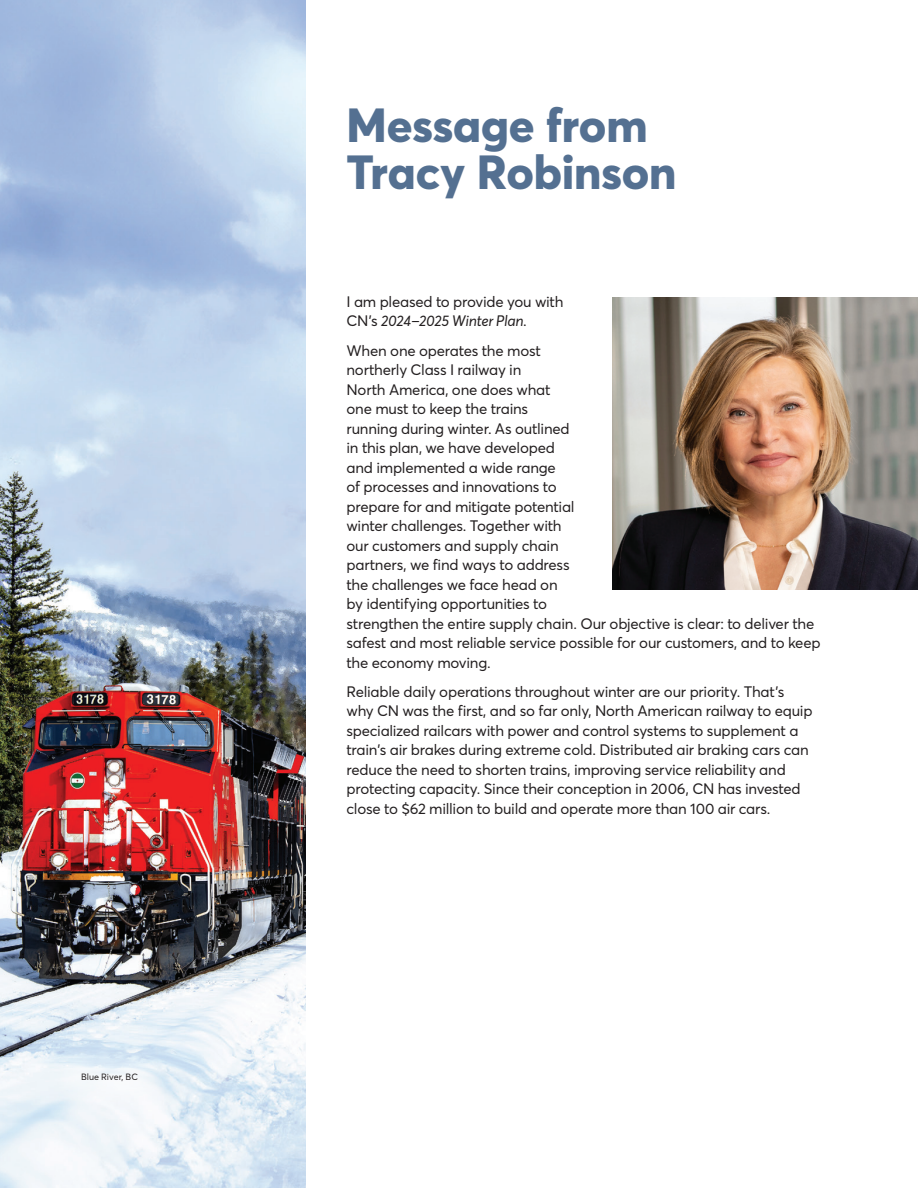
<style>
.page{position:relative;width:918px;height:1188px;background:#fff}
.page>*{position:absolute;margin:0;border:0;box-sizing:border-box;transform-origin:0 0}
.Header__H1{font:800 47.25px/47.2px "Averta";letter-spacing:-.005em;color:#547091}
.Body_copy{font:15px/19.5px "Averta";letter-spacing:-.015em;color:#231f20}
.Photo_caption_-_Left_align{font:9px "Averta";letter-spacing:-.005em;color:#231f20}
.s1{font-style:italic}
</style>
<div class="page">
<img style="left:612px;top:297px;width:306px;height:293px">
<img style="left:0;top:0;width:306px;height:1188px">
<svg style="left:55px;top:1046px;width:109px;height:63px;fill:#f0f5f9"></svg>
<p class="Photo_caption_-_Left_align" style="left:81px;top:1071px;width:58px">Blue River, BC</p>
<p class="Header__H1" style="left:346px;top:101px;width:332px">Message from<br>Tracy Robinson</p>
<p class="Body_copy" style="left:346px;top:292px;width:219px">I am pleased to provide you with<br>CN’s <span class="s1">2024–2025 Winter Plan</span>.</p>
<p class="Body_copy" style="left:346px;top:340px;width:476px">When one operates the most<br>northerly Class I railway in<br>North America, one does what<br>one must to keep the trains<br>running during winter. As outlined<br>in this plan, we have developed<br>and implemented a wide range<br>of processes and innovations to<br>prepare for and mitigate potential<br>winter challenges. Together with<br>our customers and supply chain<br>partners, we find ways to address<br>the challenges we face head on<br>by identifying opportunities to<br>strengthen the entire supply chain. Our objective is clear: to deliver the safest and most reliable service possible for our customers, and to keep the economy moving.</p>
<p class="Body_copy" style="left:346px;top:682px;width:468px">Reliable daily operations throughout winter are our priority. That’s why CN was the first, and so far only, North American railway to equip specialized railcars with power and control systems to supplement a train’s air brakes during extreme cold. Distributed air braking cars can reduce the need to shorten trains, improving service reliability and protecting capacity. Since their conception in 2006, CN has invested close to $62 million to build and operate more than 100 air cars.</p>
</div>
